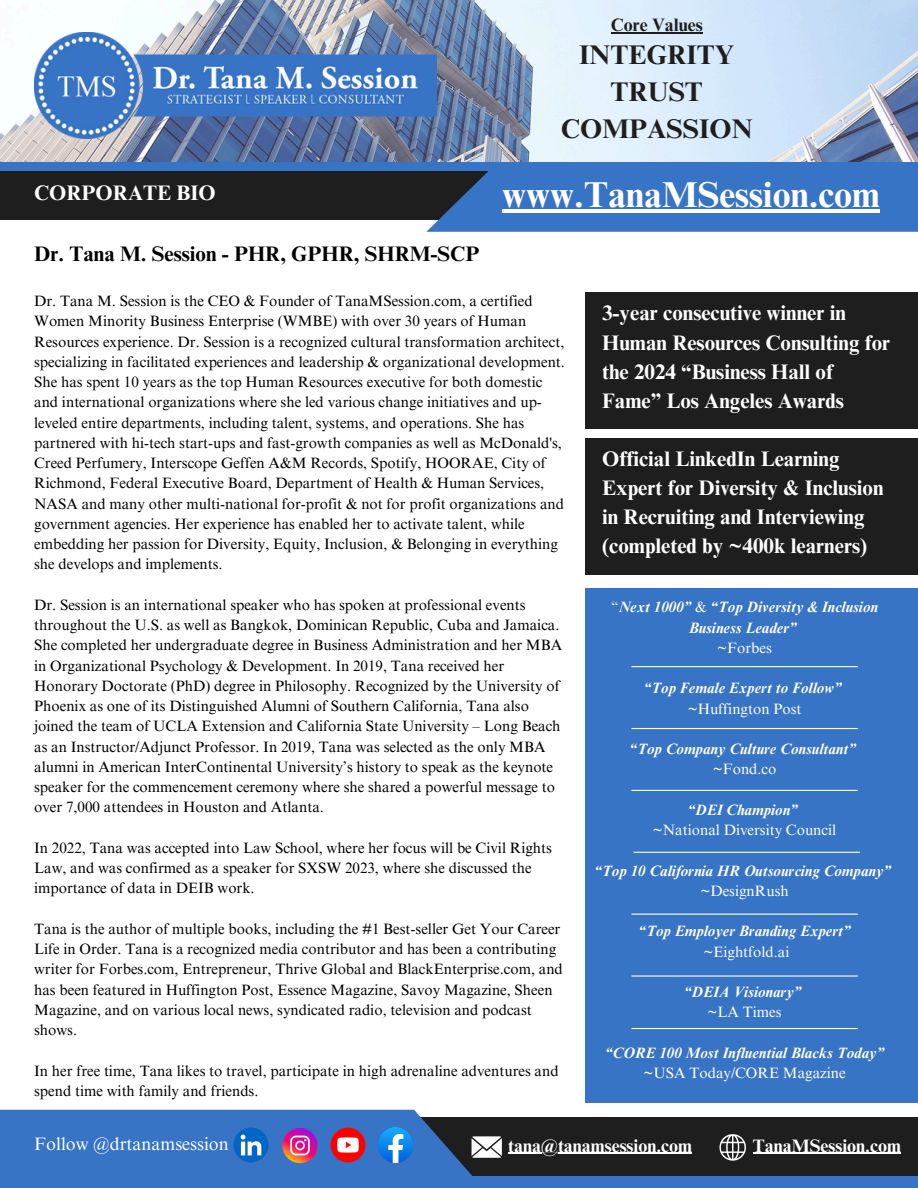
<style>
.page{position:relative;width:918px;height:1188px;background:#fff}
.page>*{position:absolute;margin:0;border:0;box-sizing:border-box;transform-origin:0 0}
.t1{font:700 36px "Times NRMT Pro";color:#fff}
.t2{font:700 27px/37.2px "Times NRMT Pro";color:#1e1e1e;text-align:center}
.t3{font:700 21px/29.2px "Times NRMT Pro";color:#fff}
.t4{font:700 21px "Times NRMT Pro";color:#000}
.t5{font:700 18px "Times NRMT Pro";color:#fff}
.t6{font:18px "Times NRMT Pro";color:#fff}
.t7{font:700 18px "Times NRMT Pro";color:#1e1e1e}
.t8{font:15px/20.2px "Times NRMT Pro";color:#000}
.t9{font:italic 700 15px/20.2px "Times NRMT Pro";color:#fff;text-align:center}
.t10{font:15px "Times NRMT Pro";color:#fff}
.s1{font-weight:400;font-style:normal}
</style>
<div class="page">
<img style="left:0;top:0;width:918px;height:163px">
<div style="left:0;top:163px;width:918px;height:8px;background:#3874c6"></div>
<div style="left:0;top:171px;width:918px;height:48px;background:#1e1e1e"></div>
<svg style="left:426px;top:171px;width:492px;height:61px;background:#3a71bc"></svg>
<img style="left:34px;top:32px;width:403px;height:106px">
<div style="left:0;top:1117px;width:918px;height:61px;background:#1e1e1e"></div>
<div style="left:0;top:1176px;width:918px;height:12px;background:#3874c6"></div>
<div style="left:585px;top:293px;width:333px;height:136px;background:#1e1e1e"></div>
<div style="left:585px;top:588px;width:333px;height:515px;background:#3874c6"></div>
<div style="left:585px;top:438px;width:333px;height:136px;background:#1e1e1e"></div>
<hr style="left:631px;top:666px;width:227px;height:1px;background:#fff">
<hr style="left:631px;top:728px;width:227px;height:1px;background:#fff">
<hr style="left:631px;top:790px;width:227px;height:1px;background:#fff">
<hr style="left:634px;top:852px;width:226px;height:1px;background:#fff">
<hr style="left:631px;top:914px;width:227px;height:1px;background:#fff">
<hr style="left:631px;top:975px;width:227px;height:2px;background:#fff">
<hr style="left:631px;top:1028px;width:227px;height:1px;background:#fff">
<hr style="left:502px;top:210px;width:378px;height:3px;background:#fff">
<hr style="left:611px;top:33px;width:92px;height:1px;background:#1e1e1e">
<svg style="left:0;top:1110px;width:502px;height:66px;background:#4771b6"></svg>
<hr style="left:753px;top:1153px;width:148px;height:1px;background:#fff">
<hr style="left:508px;top:1153px;width:184px;height:1px;background:#fff">
<svg style="left:719px;top:1134px;width:27px;height:27px"></svg>
<p class="t7" style="left:611px;top:19px;width:93px">Core Values</p>
<p class="t2" style="left:561px;top:40px;width:193px">INTEGRITY<br>TRUST<br>COMPASSION</p>
<p class="t3" style="left:34px;top:181px;width:183px">CORPORATE BIO</p>
<p class="t1" style="left:502px;top:181px;width:379px">www.TanaMSession.com</p>
<p class="t4" style="left:34px;top:246px;width:447px">Dr. Tana M. Session - PHR, GPHR, SHRM-SCP</p>
<p class="t8" style="left:34px;top:293px;width:532px">Dr. Tana M. Session is the CEO &amp; Founder of TanaMSession.com, a certified Women Minority Business Enterprise (WMBE) with over 30 years of Human Resources experience. Dr. Session is a recognized cultural transformation architect, specializing in facilitated experiences and leadership &amp; organizational development.<br>She has spent 10 years as the top Human Resources executive for both domestic and international organizations where she led various change initiatives and up&shy;leveled entire departments, including talent, systems, and operations. She has partnered with hi-tech start-ups and fast-growth companies as well as McDonald's, Creed Perfumery, Interscope Geffen A&amp;M Records, Spotify, HOORAE, City of Richmond, Federal Executive Board, Department of Health &amp; Human Services, NASA and many other multi-national for-profit &amp; not for profit organizations and government agencies. Her experience has enabled her to activate talent, while embedding her passion for Diversity, Equity, Inclusion, &amp; Belonging in everything she develops and implements.</p>
<h4 class="t8" style="left:34px;top:597px;width:530px">Dr. Session is an international speaker who has spoken at professional events throughout the U.S. as well as Bangkok, Dominican Republic, Cuba and Jamaica.<br>She completed her undergraduate degree in Business Administration and her MBA in Organizational Psychology &amp; Development. In 2019, Tana received her Honorary Doctorate (PhD) degree in Philosophy. Recognized by the University of Phoenix as one of its Distinguished Alumni of Southern California, Tana also joined the team of UCLA Extension and California State University – Long Beach as an Instructor/Adjunct Professor. In 2019, Tana was selected as the only MBA alumni in American InterContinental University’s history to speak as the keynote speaker for the commencement ceremony where she shared a powerful message to over 7,000 attendees in Houston and Atlanta.</h4>
<h1 class="t8" style="left:34px;top:840px;width:519px">In 2022, Tana was accepted into Law School, where her focus will be Civil Rights<br>Law, and was confirmed as a speaker for SXSW 2023, where she discussed the importance of data in DEIB work.</h1>
<h2 class="t8" style="left:34px;top:921px;width:530px">Tana is the author of multiple books, including the #1 Best-seller Get Your Career Life in Order. Tana is a recognized media contributor and has been a contributing writer for Forbes.com, Entrepreneur, Thrive Global and BlackEnterprise.com, and has been featured in Huffington Post, Essence Magazine, Savoy Magazine, Sheen Magazine, and on various local news, syndicated radio, television and podcast shows.</h2>
<h3 class="t8" style="left:34px;top:1062px;width:526px">In her free time, Tana likes to travel, participate in high adrenaline adventures and spend time with family and friends.</h3>
<p class="t3" style="left:602px;top:301px;width:290px">3-year consecutive winner in<br>Human Resources Consulting for the 2024 “Business Hall of<br>Fame” Los Angeles Awards</p>
<p class="t3" style="left:602px;top:447px;width:283px">Official LinkedIn Learning<br>Expert for Diversity &amp; Inclusion in Recruiting and Interviewing (completed by ~400k learners)</p>
<p class="t9" style="left:611px;top:599px;width:268px"><span class="s1">“</span>Next 1000” <span class="s1">&amp;</span> “Top Diversity &amp; Inclusion<br>Business Leader”</p>
<p class="t10" style="left:717px;top:642px;width:56px">~Forbes</p>
<p class="t9" style="left:644px;top:680px;width:200px">“Top Female Expert to Follow”</p>
<p class="t10" style="left:688px;top:703px;width:115px">~Huffington Post</p>
<p class="t9" style="left:630px;top:741px;width:228px">“Top Company Culture Consultant”</p>
<h3 class="t10" style="left:713px;top:764px;width:65px">~Fond.co</h3>
<h3 class="t9" style="left:688px;top:801px;width:111px">“DEI Champion”</h3>
<p class="t10" style="left:653px;top:824px;width:185px">~National Diversity Council</p>
<p class="t9" style="left:594px;top:862px;width:298px">“Top 10 California HR Outsourcing Company”</p>
<p class="t10" style="left:700px;top:885px;width:90px">~DesignRush</p>
<p class="t9" style="left:639px;top:923px;width:214px">“Top Employer Branding Expert”</p>
<p class="t10" style="left:703px;top:946px;width:88px">~Eightfold.ai</p>
<p class="t9" style="left:684px;top:984px;width:119px">“DEIA Visionary”</p>
<p class="t10" style="left:708px;top:1007px;width:76px">~LA Times</p>
<p class="t9" style="left:605px;top:1044px;width:281px">“CORE 100 Most Influential Blacks Today” <span class="s1">~USA Today/CORE Magazine</span></p>
<p class="t6" style="left:34px;top:1137px;width:196px">Follow @drtanamsession</p>
<p class="t5" style="left:508px;top:1139px;width:185px">tana@tanamsession.com</p>
<p class="t5" style="left:753px;top:1139px;width:149px">TanaMSession.com</p>
</div>
